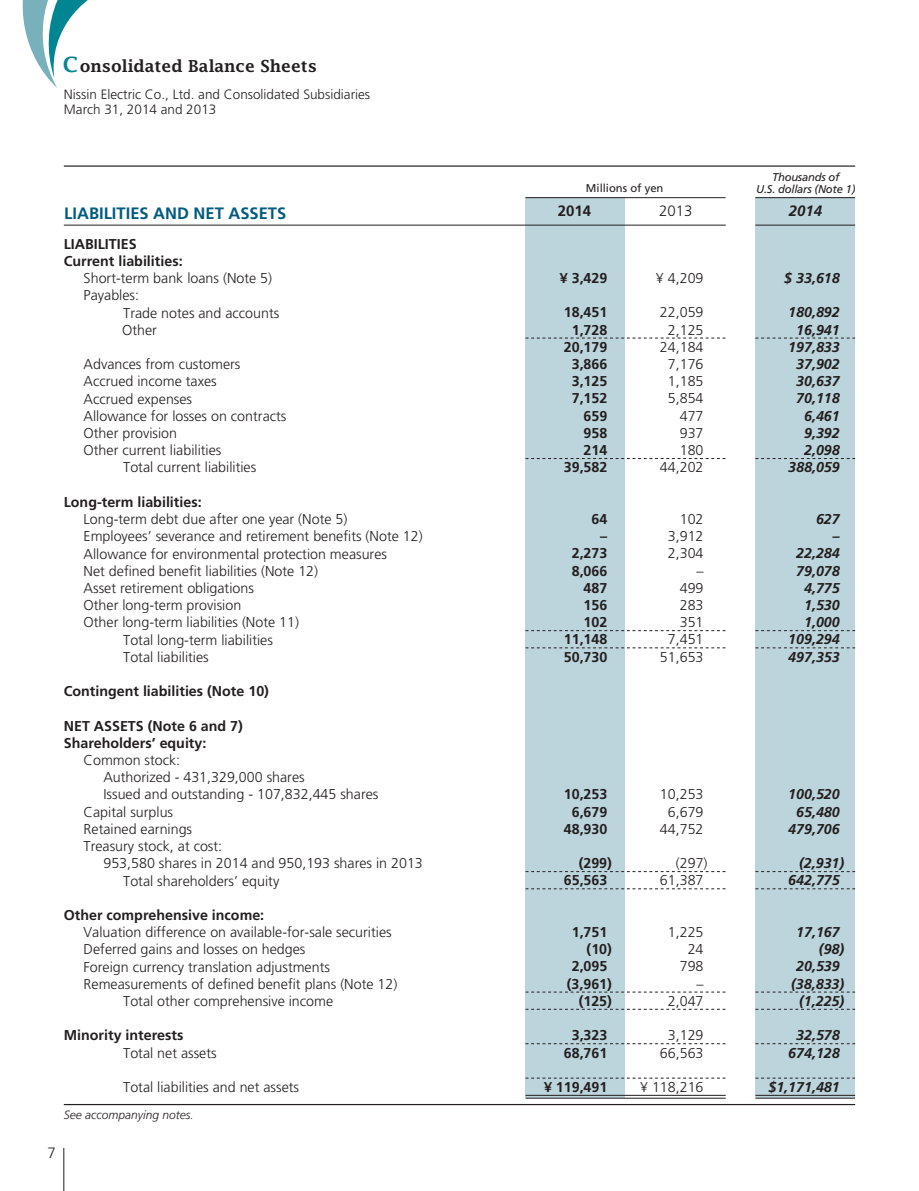
<style>
.page{position:relative;width:919px;height:1191px;background:#fff}
.page>*{position:absolute;margin:0;border:0;box-sizing:border-box;transform-origin:0 0}
.t1{font:600 16.5px "Lucida Fax";color:#231f20}
.t2{font:700 16.5px "Frutiger LT Std";color:#005b7f}
.t3{font:300 15px "Frutiger LT Std";color:#231f20}
.t4{font:italic 700 15px "Frutiger LT Std";color:#231f20}
.t5{font:700 15px "Frutiger LT Std";color:#231f20}
.t6{font:300 14.25px/17.2px "Frutiger LT Std";color:#231f20;text-align:right}
.t7{font:700 14.25px/17.2px "Frutiger LT Std";color:#231f20}
.t8{font:italic 700 14.25px/17.2px "Frutiger LT Std";color:#231f20;text-align:right}
.t9{font:300 13.5px/15px "Frutiger LT Std";color:#231f20}
.t10{font:italic 300 12px "Frutiger LT Std";color:#231f20}
.t11{font:italic 11.25px/12px "Frutiger LT Std";letter-spacing:-.02em;color:#231f20;text-align:center}
.t12{font:11.25px "Frutiger LT Std";color:#231f20}
.s1{font-size:21px;color:#008592}
</style>
<div class="page">
<svg style="left:22px;top:0;width:66px;height:88px"></svg>
<div style="left:525px;top:198px;width:100px;height:900px;background:#bcd4db"></div>
<div style="left:755px;top:198px;width:100px;height:900px;background:#bcd4db"></div>
<hr style="left:64px;top:165px;width:791px;height:2px;background:#231f20">
<hr style="left:64px;top:225px;width:661px;height:1px;background:#231f20">
<hr style="left:755px;top:197px;width:100px;height:1px;background:#231f20">
<hr style="left:525px;top:197px;width:200px;height:1px;background:#231f20">
<hr style="left:755px;top:225px;width:100px;height:1px;background:#231f20">
<hr style="left:525px;top:1098px;width:200px;height:1px;background:#231f20">
<hr style="left:525px;top:1095px;width:200px;height:1px;background:#231f20">
<svg style="left:755px;top:1077px;width:100px;height:1px"></svg>
<svg style="left:525px;top:1077px;width:200px;height:1px"></svg>
<svg style="left:755px;top:1043px;width:100px;height:1px"></svg>
<svg style="left:525px;top:1043px;width:200px;height:1px"></svg>
<svg style="left:755px;top:1009px;width:100px;height:1px"></svg>
<svg style="left:525px;top:1009px;width:200px;height:1px"></svg>
<svg style="left:755px;top:991px;width:100px;height:1px"></svg>
<svg style="left:525px;top:991px;width:200px;height:1px"></svg>
<svg style="left:755px;top:888px;width:100px;height:1px"></svg>
<svg style="left:525px;top:888px;width:200px;height:1px"></svg>
<svg style="left:755px;top:871px;width:100px;height:1px"></svg>
<svg style="left:525px;top:871px;width:200px;height:1px"></svg>
<svg style="left:755px;top:647px;width:100px;height:1px"></svg>
<svg style="left:525px;top:647px;width:200px;height:1px"></svg>
<svg style="left:755px;top:630px;width:100px;height:1px"></svg>
<svg style="left:525px;top:630px;width:200px;height:1px"></svg>
<svg style="left:755px;top:458px;width:100px;height:1px"></svg>
<svg style="left:525px;top:458px;width:200px;height:1px"></svg>
<svg style="left:755px;top:338px;width:100px;height:1px"></svg>
<svg style="left:525px;top:338px;width:200px;height:1px"></svg>
<hr style="left:755px;top:1095px;width:100px;height:1px;background:#231f20">
<hr style="left:755px;top:1098px;width:100px;height:1px;background:#231f20">
<hr style="left:64px;top:1104px;width:791px;height:1px;background:#231f20">
<hr style="left:63px;top:1147px;width:1px;height:43px;background:#231f20">
<p class="t1" style="left:63px;top:60px;width:256px"><span class="s1">C</span>onsolidated Balance Sheets</p>
<p class="t9" style="left:64px;top:87px;width:308px">Nissin Electric Co., Ltd. and Consolidated Subsidiaries<br>March 31, 2014 and 2013</p>
<p class="t12" style="left:586px;top:181px;width:79px">Millions of yen</p>
<p class="t11" style="left:756px;top:171px;width:101px">Thousands of<br>U.S. dollars (Note 1)</p>
<p class="t5" style="left:558px;top:204px;width:35px">2014</p>
<p class="t2" style="left:64px;top:205px;width:223px">LIABILITIES AND NET ASSETS</p>
<p class="t3" style="left:659px;top:204px;width:35px">2013</p>
<p class="t4" style="left:788px;top:202px;width:35px">2014</p>
<p class="t7" style="left:64px;top:236px;width:120px">LIABILITIES<br>Current liabilities:</p>
<p class="t6" style="left:84px;top:270px;width:190px;text-align:left">Short-term bank loans (Note 5)<br>Payables:</p>
<p class="t6" style="left:122px;top:305px;width:159px;text-align:left">Trade notes and accounts<br>Other</p>
<p class="t6" style="left:84px;top:356px;width:158px">Advances from customers</p>
<p class="t6" style="left:84px;top:373px;width:134px">Accrued income taxes</p>
<p class="t6" style="left:84px;top:391px;width:110px">Accrued expenses</p>
<p class="t6" style="left:84px;top:408px;width:204px">Allowance for losses on contracts</p>
<p class="t6" style="left:84px;top:425px;width:95px">Other provision</p>
<p class="t6" style="left:84px;top:442px;width:139px">Other current liabilities</p>
<p class="t6" style="left:123px;top:459px;width:134px">Total current liabilities</p>
<p class="t7" style="left:64px;top:494px;width:139px">Long-term liabilities:</p>
<p class="t6" style="left:84px;top:511px;width:265px">Long-term debt due after one year (Note 5)</p>
<p class="t6" style="left:84px;top:528px;width:340px">Employees’ severance and retirement benefits (Note 12)</p>
<p class="t6" style="left:84px;top:546px;width:305px">Allowance for environmental protection measures</p>
<p class="t6" style="left:84px;top:563px;width:236px">Net defined benefit liabilities (Note 12)</p>
<p class="t6" style="left:84px;top:580px;width:172px">Asset retirement obligations</p>
<p class="t6" style="left:84px;top:597px;width:159px">Other long-term provision</p>
<p class="t6" style="left:84px;top:614px;width:217px">Other long-term liabilities (Note 11)</p>
<p class="t6" style="left:123px;top:632px;width:151px">Total long-term liabilities</p>
<p class="t6" style="left:123px;top:649px;width:87px">Total liabilities</p>
<p class="t7" style="left:64px;top:683px;width:207px">Contingent liabilities (Note 10)</p>
<p class="t7" style="left:64px;top:718px;width:180px">NET ASSETS (Note 6 and 7)<br>Shareholders’ equity:</p>
<p class="t6" style="left:84px;top:752px;width:98px">Common stock:</p>
<p class="t6" style="left:103px;top:769px;width:203px">Authorized - 431,329,000 shares</p>
<p class="t6" style="left:103px;top:786px;width:276px">Issued and outstanding - 107,832,445 shares</p>
<p class="t6" style="left:84px;top:804px;width:91px">Capital surplus</p>
<p class="t6" style="left:84px;top:821px;width:110px">Retained earnings</p>
<p class="t6" style="left:84px;top:838px;width:140px">Treasury stock, at cost:</p>
<p class="t6" style="left:103px;top:855px;width:321px">953,580 shares in 2014 and 950,193 shares in 2013</p>
<p class="t6" style="left:123px;top:872px;width:157px">Total shareholders’ equity</p>
<p class="t7" style="left:64px;top:907px;width:202px">Other comprehensive income:</p>
<p class="t6" style="left:84px;top:924px;width:309px">Valuation difference on available-for-sale securities</p>
<p class="t6" style="left:84px;top:941px;width:223px">Deferred gains and losses on hedges</p>
<p class="t6" style="left:84px;top:958px;width:248px">Foreign currency translation adjustments</p>
<p class="t6" style="left:84px;top:976px;width:315px">Remeasurements of defined benefit plans (Note 12)</p>
<p class="t6" style="left:123px;top:993px;width:211px">Total other comprehensive income</p>
<p class="t7" style="left:64px;top:1027px;width:121px">Minority interests</p>
<p class="t6" style="left:123px;top:1044px;width:95px">Total net assets</p>
<p class="t6" style="left:123px;top:1079px;width:177px">Total liabilities and net assets</p>
<p class="t10" style="left:64px;top:1108px;width:132px">See accompanying notes.</p>
<p class="t7" style="left:560px;top:270px;width:49px">¥ 3,429</p>
<p class="t7" style="left:563px;top:304px;width:45px;text-align:right">18,451<br>1,728<br>20,179<br>3,866<br>3,125<br>7,152<br>659<br>958<br>214<br>39,582</p>
<p class="t7" style="left:563px;top:511px;width:45px;text-align:right">64<br>–<br>2,273<br>8,066<br>487<br>156<br>102<br>11,148<br>50,730</p>
<p class="t6" style="left:656px;top:270px;width:49px">¥ 4,209</p>
<p class="t6" style="left:660px;top:305px;width:45px">22,059<br>2,125<br>24,184<br>7,176<br>1,185<br>5,854<br>477<br>937<br>180<br>44,202</p>
<p class="t6" style="left:660px;top:511px;width:45px">102<br>3,912<br>2,304 –<br>499<br>283<br>351<br>7,451<br>51,653</p>
<p class="t7" style="left:563px;top:786px;width:45px;text-align:center">10,253<br>6,679<br>48,930</p>
<p class="t7" style="left:563px;top:855px;width:50px;text-indent:15px">(299)<br>65,563</p>
<p class="t7" style="left:571px;top:924px;width:37px">1,751</p>
<p class="t7" style="left:586px;top:941px;width:27px">(10)</p>
<p class="t7" style="left:571px;top:958px;width:37px">2,095</p>
<p class="t7" style="left:566px;top:975px;width:47px">(3,961)</p>
<p class="t7" style="left:578px;top:993px;width:35px">(125)</p>
<p class="t7" style="left:563px;top:1027px;width:45px;text-align:center">3,323<br>68,761</p>
<p class="t7" style="left:544px;top:1079px;width:65px">¥ 119,491</p>
<p class="t6" style="left:660px;top:786px;width:45px;text-align:center">10,253<br>6,679<br>44,752</p>
<p class="t6" style="left:660px;top:855px;width:49px">(297)<br>61,387</p>
<p class="t6" style="left:667px;top:924px;width:37px">1,225<br>24<br>798<br>–<br>2,047</p>
<p class="t6" style="left:660px;top:1027px;width:45px;text-align:center">3,129<br>66,563</p>
<p class="t6" style="left:640px;top:1079px;width:65px">¥ 118,216</p>
<p class="t8" style="left:784px;top:269px;width:57px">$ 33,618</p>
<p class="t8" style="left:788px;top:304px;width:53px">180,892<br>16,941<br>197,833<br>37,902<br>30,637<br>70,118<br>6,461<br>9,392<br>2,098<br>388,059</p>
<p class="t8" style="left:788px;top:510px;width:53px">627<br>–<br>22,284<br>79,078<br>4,775<br>1,530<br>1,000<br>109,294<br>497,353</p>
<p class="t8" style="left:788px;top:786px;width:53px;text-align:center">100,520<br>65,480<br>479,706</p>
<p class="t8" style="left:788px;top:854px;width:57px;text-align:left;text-indent:11px">(2,931)<br>642,775</p>
<p class="t8" style="left:796px;top:923px;width:45px">17,167</p>
<p class="t8" style="left:818px;top:940px;width:27px">(98)</p>
<p class="t8" style="left:796px;top:958px;width:45px">20,539</p>
<p class="t8" style="left:791px;top:975px;width:55px">(38,833)</p>
<p class="t8" style="left:799px;top:992px;width:47px">(1,225)</p>
<p class="t8" style="left:788px;top:1026px;width:53px;text-align:center">32,578<br>674,128</p>
<p class="t8" style="left:768px;top:1078px;width:73px">$1,171,481</p>
<p class="t3" style="left:48px;top:1145px;width:10px">7</p>
</div>
